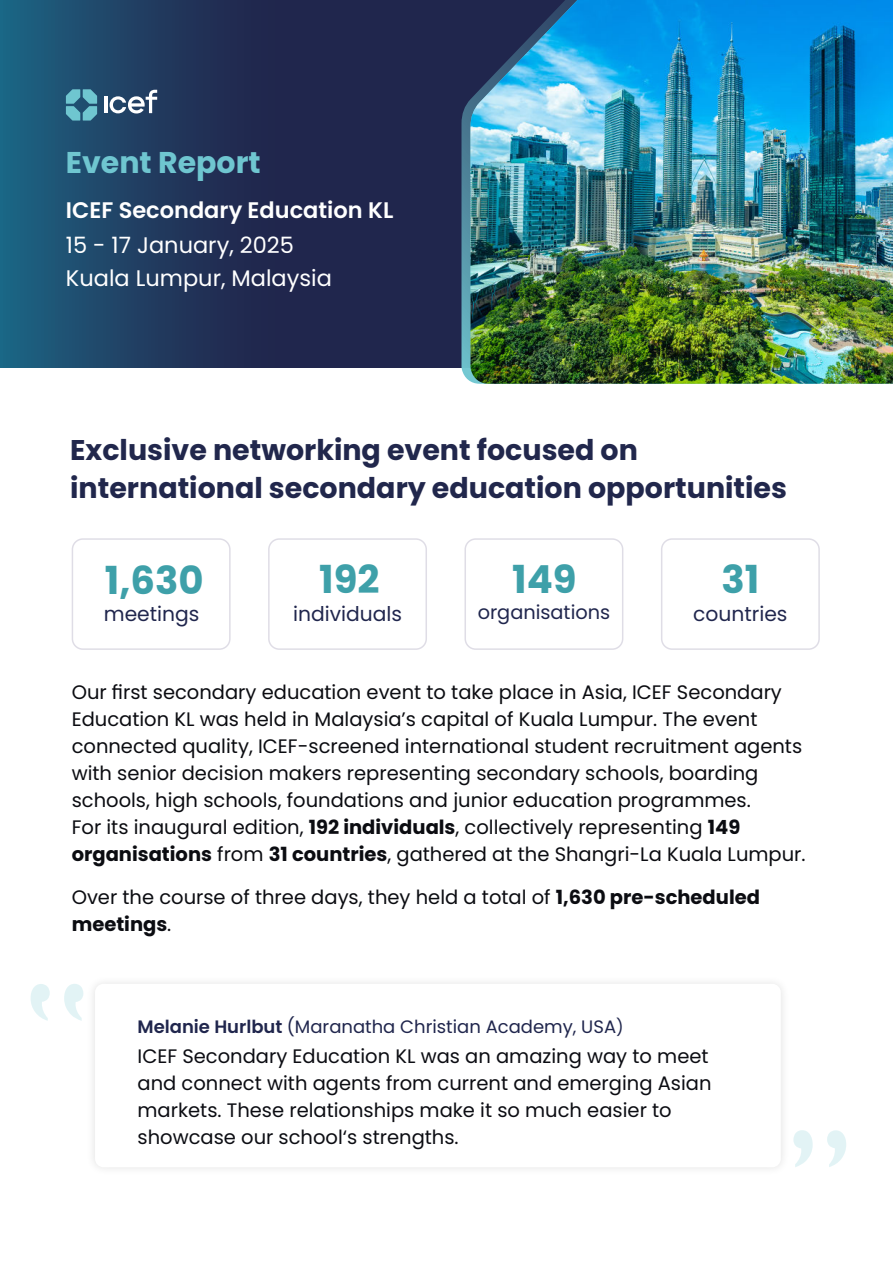
<style>
.page{position:relative;width:893px;height:1263px;background:#fff}
.page>*{position:absolute;margin:0;border:0;box-sizing:border-box;transform-origin:0 0}
.t1{font:700 38.55px "Poppins";color:#3ea0a9}
.t2{font:700 30px "Poppins";color:#6fc6d0}
.t3{font:700 28.5px/37.2px "Poppins";color:#21274c}
.t4{font:22.5px/33px "Poppins";color:#fff}
.t5{font:600 22.5px "Poppins";color:#fff}
.t6{font:20.25px "Poppins";color:#20264d}
.t7{font:19.5px/27px "Poppins";color:#0b0c11}
.t8{font:19.5px/27px "Poppins";color:#0c0d13}
.t9{font:19.35px "Poppins";color:#20264d}
.t10{font:18px "Poppins";color:#20264d}
.s1{font-weight:700}
.s2{font-weight:600}
.s3{font-size:16.5px}
</style>
<div class="page">
<svg style="left:0;top:0;width:461px;height:368px;background:#1f365a"></svg>
<svg style="left:461px;top:0;width:9px;height:381px;background:#48748c"></svg>
<img style="left:470px;top:0;width:423px;height:384px">
<div style="left:72px;top:538px;width:159px;height:112px;border:1px solid #dfdde6;border-radius:10px"></div>
<div style="left:268px;top:538px;width:159px;height:112px;border:1px solid #dfdde6;border-radius:10px"></div>
<div style="left:464px;top:538px;width:159px;height:112px;border:1px solid #dfdde6;border-radius:10px"></div>
<div style="left:661px;top:538px;width:159px;height:112px;border:1px solid #dfdde6;border-radius:10px"></div>
<div style="left:86px;top:974px;width:704px;height:202px;background:#fafafa"></div>
<div style="left:95px;top:984px;width:686px;height:183px;background:#fff;border-radius:9px"></div>
<svg style="left:31px;top:984px;width:52px;height:37px"></svg>
<svg style="left:793px;top:1130px;width:53px;height:37px"></svg>
<svg style="left:66px;top:89px;width:31px;height:32px"></svg>
<hr style="left:105px;top:97px;width:3px;height:16px;background:#fff">
<svg style="left:110px;top:90px;width:47px;height:24px"></svg>
<h2 class="t2" style="left:66px;top:149px;width:196px">Event Report</h2>
<p class="t5" style="left:66px;top:196px;width:329px">ICEF Secondary Education KL</p>
<p class="t4" style="left:66px;top:229px;width:268px">15 - 17 January, 2025<br>Kuala Lumpur, Malaysia</p>
<h3 class="t3" style="left:70px;top:434px;width:718px">Exclusive networking event focused on international secondary education opportunities</h3>
<h1 class="t1" style="left:105px;top:563px;width:100px">1,630</h1>
<p class="t6" style="left:104px;top:602px;width:97px">meetings</p>
<h1 class="t1" style="left:319px;top:562px;width:62px">192</h1>
<p class="t6" style="left:293px;top:602px;width:110px">individuals</p>
<h1 class="t1" style="left:512px;top:562px;width:66px">149</h1>
<p class="t9" style="left:478px;top:601px;width:134px">organisations</p>
<h1 class="t1" style="left:721px;top:562px;width:39px">31</h1>
<p class="t6" style="left:693px;top:602px;width:96px">countries</p>
<p class="t7" style="left:72px;top:678px;width:735px">Our first secondary education event to take place in Asia, ICEF Secondary Education KL was held in Malaysia’s capital of Kuala Lumpur. The event connected quality, ICEF-screened international student recruitment agents with senior decision makers representing secondary schools, boarding schools, high schools, foundations and junior education programmes.<br>For its inaugural edition, <span class="s1">192 individuals</span>, collectively representing <span class="s1">149 organisations</span> from <span class="s1">31 countries</span>, gathered at the Shangri-La Kuala Lumpur.</p>
<p class="t7" style="left:72px;top:884px;width:690px">Over the course of three days, they held a total of <span class="s1">1,630 pre-scheduled meetings</span>.</p>
<p class="t10" style="left:138px;top:1016px;width:488px"><span class="s2">Melanie Hurlbut</span> (Maranatha Christian Academy, USA<span class="s3">)</span></p>
<p class="t8" style="left:138px;top:1043px;width:575px">ICEF Secondary Education KL was an amazing way to meet and connect with agents from current and emerging Asian markets. These relationships make it so much easier to showcase our school‘s strengths.</p>
</div>
